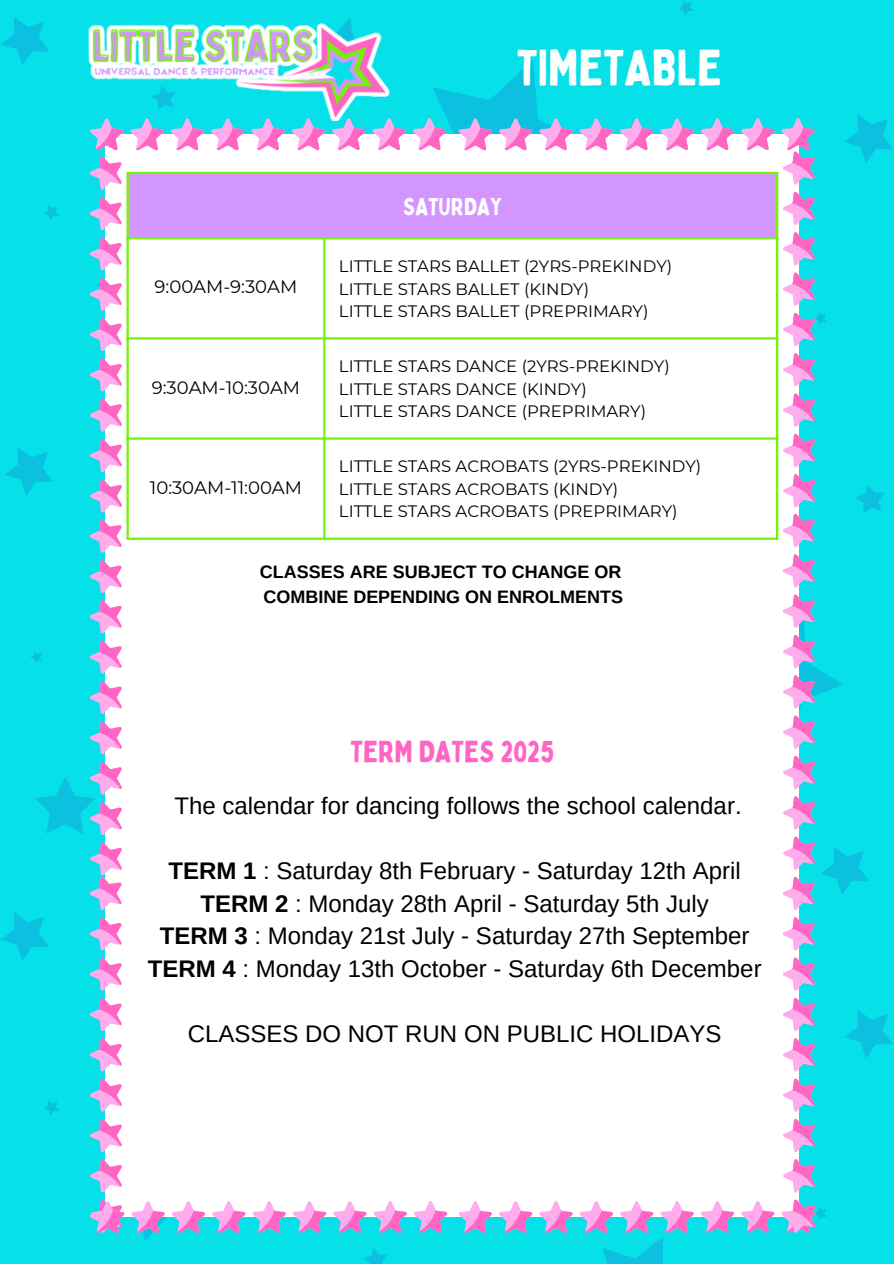
<style>
.page{position:relative;width:894px;height:1264px;background:#fff}
.page>*{position:absolute;margin:0;border:0;box-sizing:border-box;transform-origin:0 0}
.t1{font:49.65px "Bobby Jones";color:#feffff}
.t2{font:30px "Bobby Jones";color:#ff66c4}
.t3{font:24px/32.7px "Arimo";color:#000;text-align:center}
.t4{font:24px "Bobby Jones";color:#fff}
.t5{font:700 18px "Arimo";color:#000}
.t6{font:18px "Montserrat";color:#000}
.t7{font:16.5px "Montserrat";color:#000}
.s1{font-weight:700}
</style>
<div class="page">
<div style="left:0;top:0;width:892px;height:894px;background:#05e0e9"></div>
<div style="left:0;top:895px;width:892px;height:368px;background:#05e0e9"></div>
<div style="left:106px;top:134px;width:692px;height:1082px;background:#fff"></div>
<svg style="left:89px;top:120px;width:35px;height:30px"></svg>
<svg style="left:130px;top:120px;width:34px;height:30px"></svg>
<svg style="left:170px;top:120px;width:34px;height:30px"></svg>
<svg style="left:210px;top:120px;width:35px;height:30px"></svg>
<svg style="left:251px;top:120px;width:34px;height:30px"></svg>
<svg style="left:291px;top:120px;width:34px;height:30px"></svg>
<svg style="left:331px;top:120px;width:35px;height:30px"></svg>
<svg style="left:372px;top:120px;width:34px;height:30px"></svg>
<svg style="left:412px;top:118px;width:34px;height:32px"></svg>
<svg style="left:458px;top:118px;width:34px;height:32px"></svg>
<svg style="left:498px;top:118px;width:34px;height:32px"></svg>
<svg style="left:538px;top:118px;width:35px;height:32px"></svg>
<svg style="left:579px;top:118px;width:34px;height:32px"></svg>
<svg style="left:619px;top:118px;width:34px;height:32px"></svg>
<svg style="left:659px;top:118px;width:35px;height:32px"></svg>
<svg style="left:700px;top:118px;width:34px;height:32px"></svg>
<svg style="left:740px;top:118px;width:34px;height:32px"></svg>
<svg style="left:90px;top:479px;width:32px;height:34px"></svg>
<svg style="left:90px;top:438px;width:32px;height:34px"></svg>
<svg style="left:90px;top:398px;width:32px;height:34px"></svg>
<svg style="left:89px;top:358px;width:33px;height:34px"></svg>
<svg style="left:89px;top:317px;width:33px;height:34px"></svg>
<svg style="left:89px;top:277px;width:33px;height:34px"></svg>
<svg style="left:89px;top:237px;width:33px;height:34px"></svg>
<svg style="left:89px;top:196px;width:33px;height:35px"></svg>
<svg style="left:89px;top:156px;width:33px;height:34px"></svg>
<svg style="left:90px;top:801px;width:32px;height:34px"></svg>
<svg style="left:90px;top:761px;width:32px;height:34px"></svg>
<svg style="left:89px;top:720px;width:33px;height:35px"></svg>
<svg style="left:89px;top:680px;width:33px;height:34px"></svg>
<svg style="left:89px;top:640px;width:33px;height:34px"></svg>
<svg style="left:89px;top:599px;width:33px;height:35px"></svg>
<svg style="left:89px;top:559px;width:33px;height:34px"></svg>
<svg style="left:89px;top:519px;width:33px;height:34px"></svg>
<svg style="left:90px;top:1158px;width:32px;height:34px"></svg>
<svg style="left:90px;top:1118px;width:32px;height:34px"></svg>
<svg style="left:89px;top:1078px;width:33px;height:34px"></svg>
<svg style="left:89px;top:1037px;width:33px;height:34px"></svg>
<svg style="left:89px;top:997px;width:33px;height:34px"></svg>
<svg style="left:89px;top:957px;width:33px;height:34px"></svg>
<svg style="left:89px;top:916px;width:33px;height:34px"></svg>
<svg style="left:89px;top:841px;width:33px;height:69px"></svg>
<svg style="left:90px;top:1198px;width:35px;height:35px"></svg>
<svg style="left:131px;top:1201px;width:34px;height:32px"></svg>
<svg style="left:171px;top:1201px;width:34px;height:32px"></svg>
<svg style="left:212px;top:1201px;width:34px;height:32px"></svg>
<svg style="left:252px;top:1201px;width:34px;height:32px"></svg>
<svg style="left:292px;top:1201px;width:34px;height:32px"></svg>
<svg style="left:332px;top:1201px;width:35px;height:32px"></svg>
<svg style="left:373px;top:1201px;width:34px;height:32px"></svg>
<svg style="left:413px;top:1201px;width:34px;height:32px"></svg>
<svg style="left:458px;top:1201px;width:34px;height:32px"></svg>
<svg style="left:498px;top:1201px;width:34px;height:32px"></svg>
<svg style="left:538px;top:1201px;width:35px;height:32px"></svg>
<svg style="left:579px;top:1201px;width:34px;height:32px"></svg>
<svg style="left:619px;top:1201px;width:34px;height:32px"></svg>
<svg style="left:659px;top:1201px;width:35px;height:32px"></svg>
<svg style="left:700px;top:1201px;width:34px;height:32px"></svg>
<svg style="left:740px;top:1201px;width:34px;height:32px"></svg>
<svg style="left:783px;top:433px;width:31px;height:34px"></svg>
<svg style="left:783px;top:393px;width:31px;height:34px"></svg>
<svg style="left:783px;top:353px;width:31px;height:34px"></svg>
<svg style="left:783px;top:312px;width:31px;height:34px"></svg>
<svg style="left:783px;top:272px;width:31px;height:34px"></svg>
<svg style="left:783px;top:232px;width:31px;height:34px"></svg>
<svg style="left:783px;top:191px;width:31px;height:34px"></svg>
<svg style="left:780px;top:118px;width:34px;height:67px"></svg>
<svg style="left:783px;top:836px;width:31px;height:34px"></svg>
<svg style="left:783px;top:795px;width:31px;height:35px"></svg>
<svg style="left:783px;top:755px;width:31px;height:34px"></svg>
<svg style="left:783px;top:715px;width:31px;height:34px"></svg>
<svg style="left:783px;top:674px;width:31px;height:35px"></svg>
<svg style="left:783px;top:634px;width:31px;height:34px"></svg>
<svg style="left:783px;top:594px;width:31px;height:34px"></svg>
<svg style="left:783px;top:553px;width:31px;height:35px"></svg>
<svg style="left:783px;top:473px;width:31px;height:74px"></svg>
<svg style="left:780px;top:1198px;width:34px;height:35px"></svg>
<svg style="left:783px;top:1158px;width:31px;height:34px"></svg>
<svg style="left:783px;top:1118px;width:31px;height:34px"></svg>
<svg style="left:783px;top:1078px;width:31px;height:34px"></svg>
<svg style="left:783px;top:1037px;width:31px;height:34px"></svg>
<svg style="left:783px;top:997px;width:31px;height:34px"></svg>
<svg style="left:783px;top:957px;width:31px;height:34px"></svg>
<svg style="left:783px;top:916px;width:31px;height:34px"></svg>
<svg style="left:783px;top:876px;width:31px;height:34px"></svg>
<img style="left:69px;top:16px;width:348px;height:104px">
<div style="left:127px;top:173px;width:650px;height:65px;background:#d395ff"></div>
<svg style="left:129px;top:239px;width:646px;height:298px"></svg>
<hr style="left:126px;top:174px;width:3px;height:363px;background:#71f405">
<hr style="left:323px;top:239px;width:2px;height:298px;background:#71f405">
<hr style="left:775px;top:174px;width:3px;height:363px;background:#71f405">
<hr style="left:126px;top:172px;width:652px;height:2px;background:#71f405">
<hr style="left:126px;top:237px;width:652px;height:2px;background:#71f405">
<hr style="left:126px;top:337px;width:652px;height:2px;background:#71f405">
<hr style="left:126px;top:437px;width:652px;height:2px;background:#71f405">
<hr style="left:126px;top:537px;width:652px;height:3px;background:#71f405">
<p class="t1" style="left:516px;top:36px;width:207px">TIMETABLE</p>
<h1 class="t6" style="left:155px;top:276px;width:144px">9:00AM-9:30AM</h1>
<p class="t6" style="left:152px;top:376px;width:150px">9:30AM-10:30AM</p>
<p class="t6" style="left:150px;top:476px;width:154px">10:30AM-11:00AM</p>
<p class="t4" style="left:402px;top:191px;width:101px">SATURDAY</p>
<p class="t7" style="left:339px;top:256px;width:335px">LITTLE STARS BALLET (2YRS-PREKINDY)</p>
<p class="t7" style="left:339px;top:278px;width:252px">LITTLE STARS BALLET (KINDY)</p>
<p class="t7" style="left:339px;top:301px;width:311px">LITTLE STARS BALLET (PREPRIMARY)</p>
<p class="t7" style="left:339px;top:356px;width:332px">LITTLE STARS DANCE (2YRS-PREKINDY)</p>
<p class="t7" style="left:339px;top:379px;width:249px">LITTLE STARS DANCE (KINDY)</p>
<p class="t7" style="left:339px;top:401px;width:308px">LITTLE STARS DANCE (PREPRIMARY)</p>
<p class="t7" style="left:339px;top:456px;width:364px">LITTLE STARS ACROBATS (2YRS-PREKINDY)</p>
<p class="t7" style="left:339px;top:479px;width:281px">LITTLE STARS ACROBATS (KINDY)</p>
<p class="t7" style="left:339px;top:501px;width:340px">LITTLE STARS ACROBATS (PREPRIMARY)</p>
<p class="t5" style="left:260px;top:561px;width:363px">CLASSES ARE SUBJECT TO CHANGE OR</p>
<p class="t5" style="left:263px;top:586px;width:361px">COMBINE DEPENDING ON ENROLMENTS</p>
<p class="t2" style="left:350px;top:732px;width:205px">TERM DATES 2025</p>
<p class="t3" style="left:174px;top:789px;width:568px">The calendar for dancing follows the school calendar.</p>
<p class="t3" style="left:148px;top:854px;width:615px"><span class="s1">TERM 1</span> : Saturday 8th February - Saturday 12th April <span class="s1">TERM 2</span> : Monday 28th April - Saturday 5th July<br><span class="s1">TERM 3</span> : Monday 21st July - Saturday 27th September <span class="s1">TERM 4</span> : Monday 13th October - Saturday 6th December</p>
<p class="t3" style="left:188px;top:1017px;width:535px">CLASSES DO NOT RUN ON PUBLIC HOLIDAYS</p>
</div>
